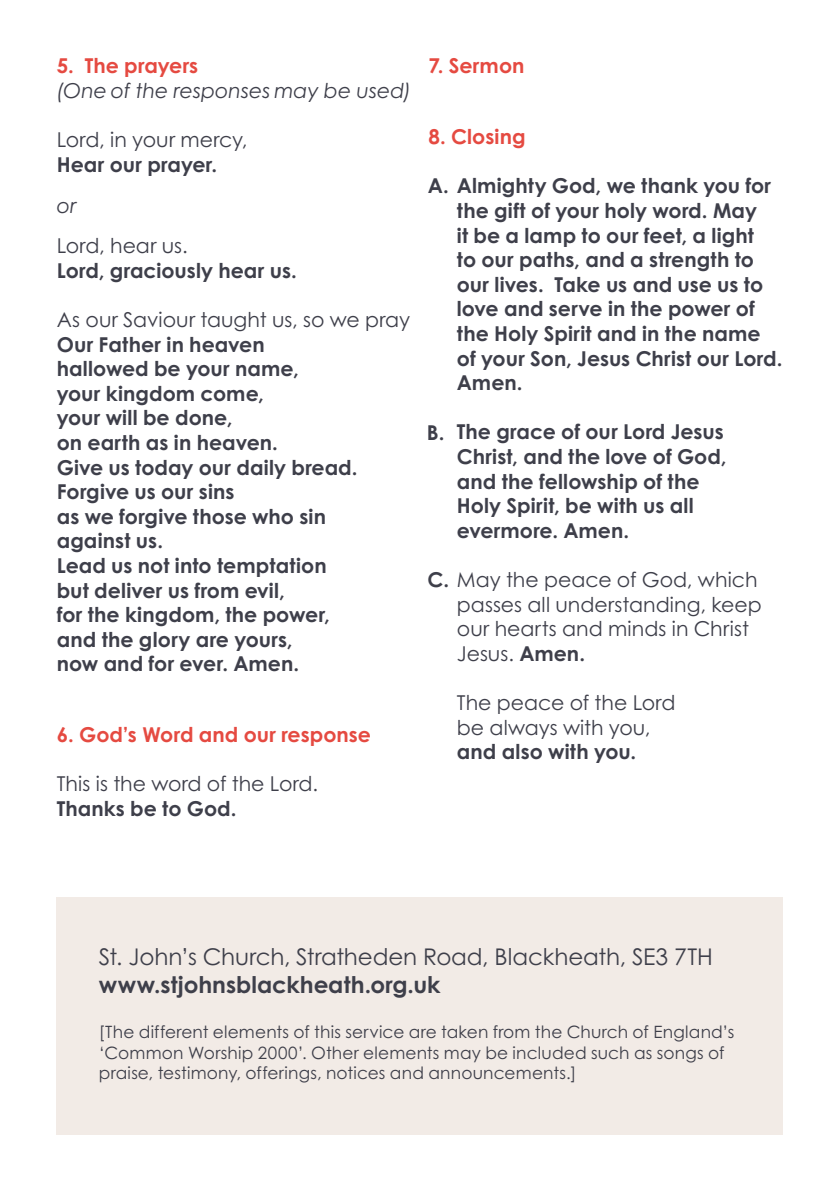
<style>
.page{position:relative;width:840px;height:1191px;background:#fff}
.page>*{position:absolute;margin:0;border:0;box-sizing:border-box;transform-origin:0 0}
.t1{font:23px "Century Gothic";letter-spacing:-.005em;color:#3e3f4a}
.t2{font:700 23px "Century Gothic";color:#3e3f4a}
.t3{font:700 20.4px/24.6px "Century Gothic";letter-spacing:.005em;color:#3e3f4a}
.t4{font:20.4px/24.6px "Century Gothic";color:#3e3f4a}
.t5{font:700 20.4px "Century Gothic";color:#e54a41}
.t6{font:italic 20.4px "Century Gothic";color:#3e3f4a}
.t7{font:17px/20.4px "Century Gothic";letter-spacing:.01em;color:#3e3f4a}
.s1{font-weight:700}
</style>
<div class="page">
<div style="left:57px;top:897px;width:725px;height:237px;background:#f2ebe6"></div>
<p class="t5" style="left:57px;top:53px;width:143px">5. The prayers</p>
<p class="t6" style="left:57px;top:79px;width:356px">(One of the responses may be used)</p>
<p class="t4" style="left:57px;top:127px;width:192px">Lord, in your mercy,</p>
<p class="t3" style="left:57px;top:152px;width:162px">Hear our prayer.</p>
<p class="t6" style="left:57px;top:193px;width:21px">or</p>
<p class="t4" style="left:57px;top:233px;width:133px">Lord, hear us.</p>
<p class="t3" style="left:57px;top:258px;width:241px">Lord, graciously hear us.</p>
<p class="t4" style="left:57px;top:307px;width:355px">As our Saviour taught us, so we pray</p>
<p class="t3" style="left:57px;top:331px;width:302px">Our Father in heaven hallowed be your name,<br>your kingdom come,<br>your will be done,<br>on earth as in heaven.<br>Give us today our daily bread.<br>Forgive us our sins<br>as we forgive those who sin against us.<br>Lead us not into temptation but deliver us from evil,<br>for the kingdom, the power, and the glory are yours,<br>now and for ever. Amen.</p>
<p class="t5" style="left:57px;top:722px;width:315px">6. God’s Word and our response</p>
<p class="t4" style="left:57px;top:771px;width:263px">This is the word of the Lord.</p>
<p class="t3" style="left:57px;top:796px;width:181px">Thanks be to God.</p>
<p class="t5" style="left:428px;top:53px;width:97px">7. Sermon</p>
<p class="t5" style="left:428px;top:124px;width:99px">8. Closing</p>
<p class="t3" style="left:456px;top:173px;width:327px;text-indent:-29px">A. Almighty God, we thank you for the gift of your holy word. May<br>it be a lamp to our feet, a light<br>to our paths, and a strength to our lives. Take us and use us to love and serve in the power of the Holy Spirit and in the name of your Son, Jesus Christ our Lord.<br>Amen.</p>
<p class="t3" style="left:456px;top:419px;width:271px">The grace of our Lord Jesus<br>Christ, and the love of God, and the fellowship of the<br>Holy Spirit, be with us all evermore. Amen.</p>
<p class="t4" style="left:456px;top:567px;width:306px;text-indent:-29px"><span class="s1">C.</span> May the peace of God, which passes all understanding, keep our hearts and minds in Christ<br>Jesus. <span class="s1">Amen.</span></p>
<p class="t4" style="left:456px;top:690px;width:220px">The peace of the Lord be always with you,</p>
<p class="t3" style="left:456px;top:739px;width:181px">and also with you.</p>
<p class="t3" style="left:426px;top:419px;width:19px">B.</p>
<p class="t1" style="left:99px;top:943px;width:615px">St. John’s Church, Stratheden Road, Blackheath, SE3 7TH</p>
<p class="t2" style="left:99px;top:970px;width:343px">www.stjohnsblackheath.org.uk</p>
<p class="t7" style="left:99px;top:1021px;width:636px">[The different elements of this service are taken from the Church of England’s ‘Common Worship 2000’. Other elements may be included such as songs of praise, testimony, offerings, notices and announcements.]</p>
</div>
